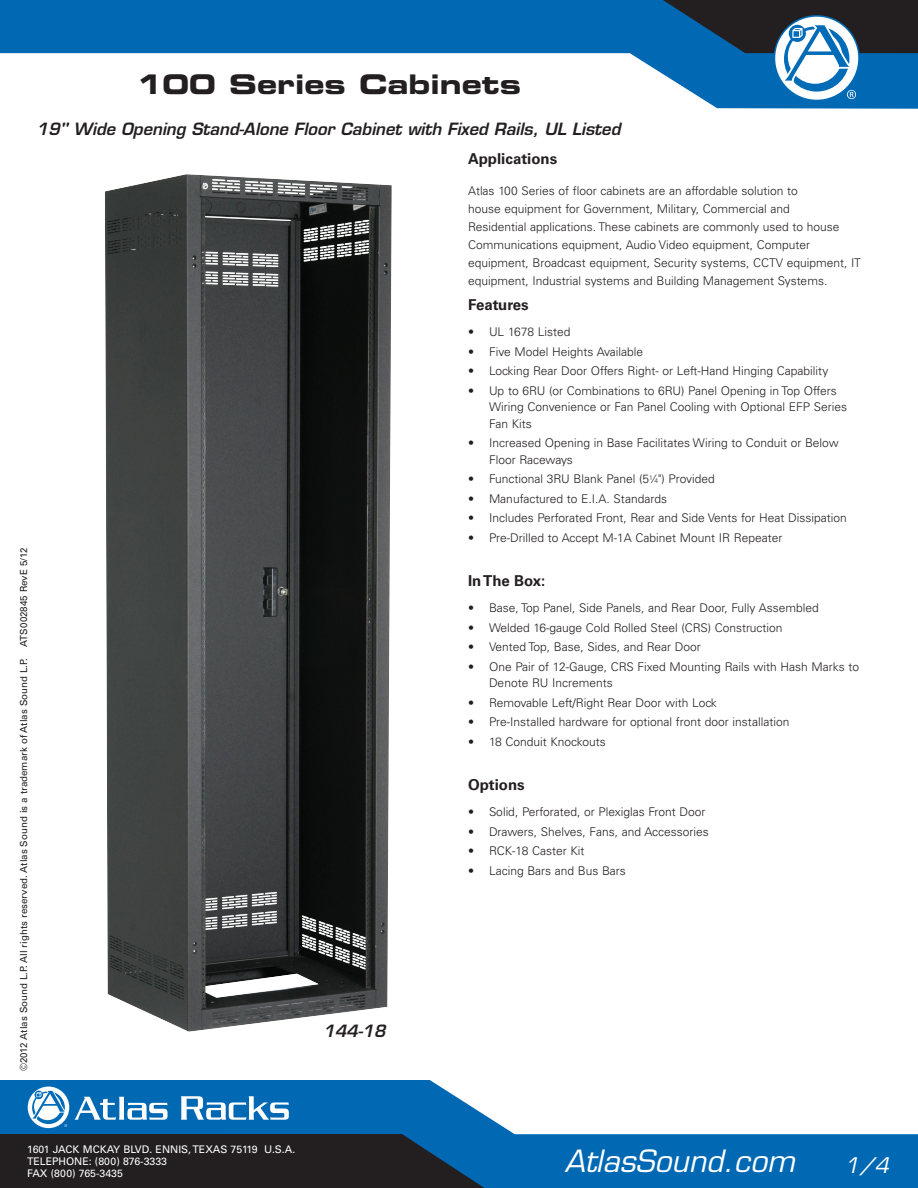
<style>
.page{position:relative;width:918px;height:1188px;background:#fff}
.page>*{position:absolute;margin:0;border:0;box-sizing:border-box;transform-origin:0 0}
.t1{font:italic 30px "Eurostile";color:#fff}
.Heading___8_8_8{font:27px "Eurostile Bold Extended Two";color:#231f20}
.t2{font:italic 21px "Eurostile";color:#fff}
.Sub_Heading___8_8_8{font:italic 600 16.5px "Eurostile";color:#231f20}
.Section_Heading___8{font:700 15px "Univers LT Std";color:#231f20}
.Bullet_List___8_8_8{font:300 12px/16.5px "Univers LT Std";color:#231f20}
.Body_Copy___8_8_8{font:300 12px/18px "Univers LT Std";color:#231f20}
.t3{font:10.5px/12px "Univers LT Std";color:#fff}
.t4{font:9.75px "Univers LT Std";color:#231f20}
.s1{font-size:6.6px}
</style>
<div class="page">
<svg style="left:0;top:1080px;width:918px;height:108px;fill:#0168b3"></svg>
<svg style="left:0;top:1134px;width:484px;height:54px;background:#20252c"></svg>
<svg style="left:27px;top:1086px;width:43px;height:43px"></svg>
<div style="left:28px;top:1087px;width:41px;height:41px;background:#fff;border-radius:50%"></div>
<svg style="left:75px;top:1097px;width:93px;height:23px"></svg>
<svg style="left:181px;top:1096px;width:108px;height:24px"></svg>
<svg style="left:32px;top:1090px;width:35px;height:37px"></svg>
<svg style="left:0;top:0;width:918px;height:109px"></svg>
<svg style="left:663px;top:0;width:255px;height:99px"></svg>
<img style="left:105px;top:174px;width:287px;height:858px">
<p class="Heading___8_8_8" style="left:136px;top:65px;width:387px">100 Series Cabinets</p>
<p class="t4" style="left:18px;top:1071px;width:525px;rotate:-90deg">©2012 Atlas Sound L.P. All rights reserved. Atlas Sound is a trademark of Atlas Sound L.P. ATS002845 RevE 5/12</p>
<p class="Sub_Heading___8_8_8" style="left:36px;top:119px;width:586px">19" Wide Opening Stand-Alone Floor Cabinet with Fixed Rails, UL Listed</p>
<p class="Sub_Heading___8_8_8" style="left:323px;top:1020px;width:64px">144-18</p>
<p class="Section_Heading___8" style="left:468px;top:150px;width:91px">Applications</p>
<p class="Body_Copy___8_8_8" style="left:468px;top:182px;width:394px">Atlas 100 Series of floor cabinets are an affordable solution to<br>house equipment for Government, Military, Commercial and<br>Residential applications. These cabinets are commonly used to house Communications equipment, Audio Video equipment, Computer equipment, Broadcast equipment, Security systems, CCTV equipment, IT equipment, Industrial systems and Building Management Systems.</p>
<p class="Section_Heading___8" style="left:468px;top:296px;width:62px">Features</p>
<p class="Bullet_List___8_8_8" style="left:468px;top:324px;width:104px">• UL 1678 Listed</p>
<p class="Bullet_List___8_8_8" style="left:468px;top:343px;width:177px">• Five Model Heights Available</p>
<p class="Bullet_List___8_8_8" style="left:468px;top:363px;width:362px">• Locking Rear Door Offers Right- or Left-Hand Hinging Capability</p>
<p class="Bullet_List___8_8_8" style="left:489px;top:382px;width:360px;text-indent:-21px">• Up to 6RU (or Combinations to 6RU) Panel Opening in Top Offers<br>Wiring Convenience or Fan Panel Cooling with Optional EFP Series<br>Fan Kits</p>
<p class="Bullet_List___8_8_8" style="left:489px;top:435px;width:351px;text-indent:-21px">• Increased Opening in Base Facilitates Wiring to Conduit or Below<br>Floor Raceways</p>
<p class="Bullet_List___8_8_8" style="left:468px;top:471px;width:248px">• Functional 3RU Blank Panel (5<sup>1</sup>⁄<span class="s1">4</span>") Provided</p>
<p class="Bullet_List___8_8_8" style="left:468px;top:490px;width:201px">• Manufactured to E.I.A. Standards</p>
<p class="Bullet_List___8_8_8" style="left:468px;top:510px;width:380px">• Includes Perforated Front, Rear and Side Vents for Heat Dissipation</p>
<p class="Bullet_List___8_8_8" style="left:468px;top:529px;width:316px">• Pre-Drilled to Accept M-1A Cabinet Mount IR Repeater</p>
<p class="Section_Heading___8" style="left:468px;top:572px;width:79px">In The Box:</p>
<p class="Bullet_List___8_8_8" style="left:468px;top:600px;width:352px">• Base, Top Panel, Side Panels, and Rear Door, Fully Assembled</p>
<p class="Bullet_List___8_8_8" style="left:468px;top:619px;width:316px">• Welded 16-gauge Cold Rolled Steel (CRS) Construction</p>
<p class="Bullet_List___8_8_8" style="left:468px;top:639px;width:234px">• Vented Top, Base, Sides, and Rear Door</p>
<p class="Bullet_List___8_8_8" style="left:489px;top:658px;width:372px;text-indent:-21px">• One Pair of 12-Gauge, CRS Fixed Mounting Rails with Hash Marks to<br>Denote RU Increments</p>
<p class="Bullet_List___8_8_8" style="left:468px;top:694px;width:250px">• Removable Left/Right Rear Door with Lock</p>
<p class="Bullet_List___8_8_8" style="left:468px;top:714px;width:323px">• Pre-Installed hardware for optional front door installation</p>
<p class="Bullet_List___8_8_8" style="left:468px;top:733px;width:139px">• 18 Conduit Knockouts</p>
<p class="Section_Heading___8" style="left:468px;top:776px;width:58px">Options</p>
<p class="Bullet_List___8_8_8" style="left:468px;top:804px;width:239px">• Solid, Perforated, or Plexiglas Front Door</p>
<p class="Bullet_List___8_8_8" style="left:468px;top:823px;width:242px">• Drawers, Shelves, Fans, and Accessories</p>
<p class="Bullet_List___8_8_8" style="left:468px;top:843px;width:118px">• RCK-18 Caster Kit</p>
<p class="Bullet_List___8_8_8" style="left:468px;top:862px;width:159px">• Lacing Bars and Bus Bars</p>
<p class="t3" style="left:27px;top:1143px;width:270px">1601 JACK MCKAY BLVD. ENNIS, TEXAS 75119 U.S.A.<br>TELEPHONE: (800) 876-3333<br>FAX (800) 765-3435</p>
<h1 class="t1" style="left:564px;top:1143px;width:232px">AtlasSound.com</h1>
<p class="t2" style="left:845px;top:1153px;width:46px">1/4</p>
</div>
